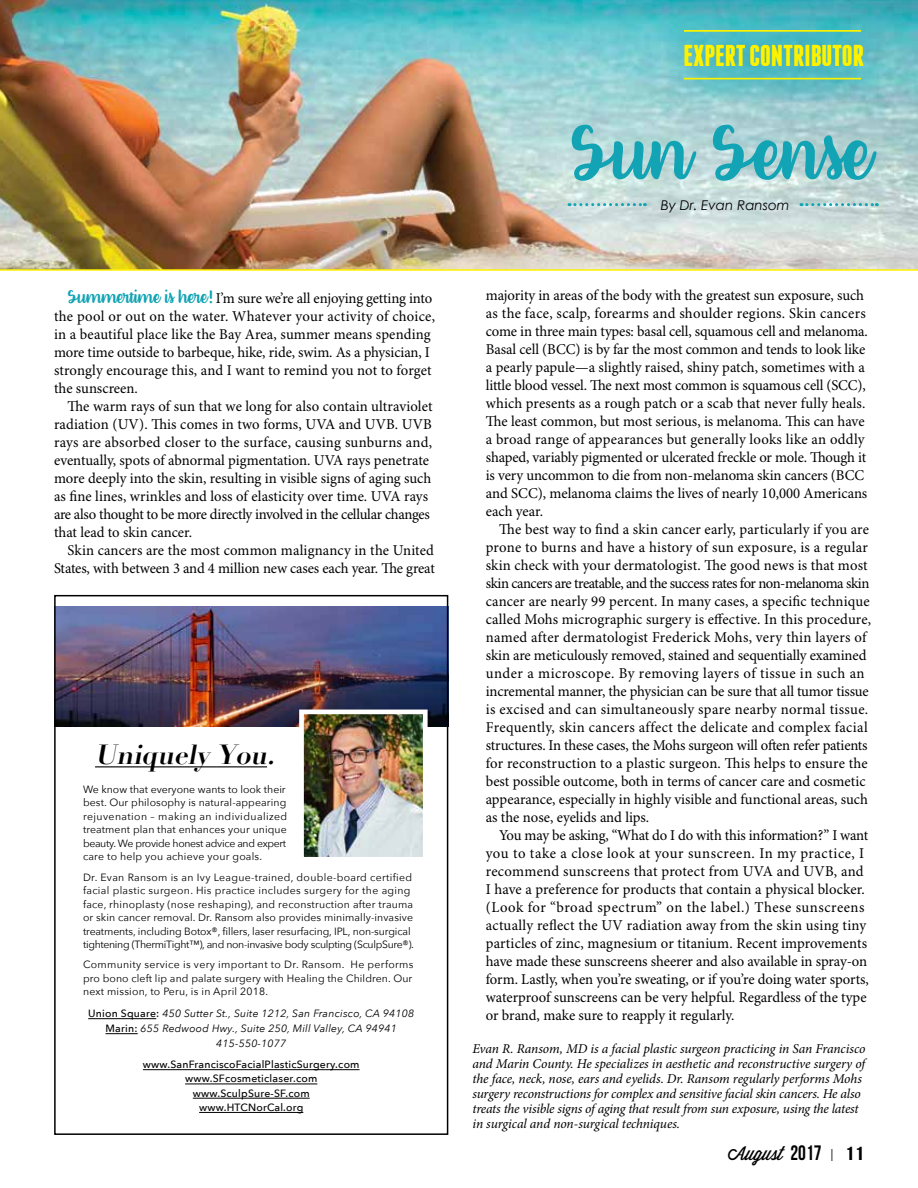
<style>
.page{position:relative;width:918px;height:1188px;background:#fff}
.page>*{position:absolute;margin:0;border:0;box-sizing:border-box;transform-origin:0 0}
.t1{font:75.6px "Better Phoenix Sample";color:#12a4b4}
.t2{font:700 30px "Franchise";color:#fff200}
.t3{font:italic 700 27px "Didot";color:#000}
.t4{font:19.2px "Wisdom Script AI";color:#000;scale:.93 1}
.t5{font:15px/18px "Minion Pro";color:#000}
.t6{font:italic 13.5px/15px "Minion Pro";letter-spacing:-.01em;color:#000}
.t7{font:italic 13.5px "Century Gothic";color:#000}
.t8{font:10.5px/13.5px "Avenir Next";letter-spacing:.01em;color:#000}
.t9{font:italic 10.5px/15px "Avenir Next";letter-spacing:.02em;color:#000;text-align:center}
.t10{font:500 10.5px/14.2px "Avenir Next";letter-spacing:.02em;color:#000;text-align:center}
.s1{font-family:"Better Phoenix Sample";font-size:18px;color:#12a4b4}
.s2{font-weight:500;font-style:normal}
.s3{font-family:"Bebas Neue";font-weight:700;font-size:20.85px}
.s4{font-family:"Minion Pro";font-size:12px}
.s5{font-family:"Bebas Neue";font-weight:700;font-size:18.9px}
</style>
<div class="page">
<img style="left:0;top:0;width:918px;height:269px">
<img style="left:57px;top:607px;width:388px;height:120px">
<img style="left:305px;top:716px;width:117px;height:140px">
<div style="left:299px;top:710px;width:129px;height:152px;border:5px solid #fff"></div>
<hr style="left:88px;top:1018px;width:68px;height:1px;background:#000">
<hr style="left:106px;top:1033px;width:32px;height:1px;background:#000">
<hr style="left:143px;top:1069px;width:217px;height:1px;background:#000">
<hr style="left:185px;top:1084px;width:132px;height:1px;background:#000">
<hr style="left:193px;top:1098px;width:117px;height:1px;background:#000">
<hr style="left:199px;top:1112px;width:104px;height:1px;background:#000">
<hr style="left:95px;top:766px;width:172px;height:1px;background:#000">
<div style="left:54px;top:595px;width:394px;height:540px;border:2px solid #000"></div>
<hr style="left:0;top:269px;width:918px;height:2px;background:#fff200">
<svg style="left:663px;top:17px;width:221px;height:86px;background:#5cbdc4"></svg>
<svg style="left:569px;top:203px;width:76px;height:3px"></svg>
<svg style="left:801px;top:203px;width:76px;height:3px"></svg>
<hr style="left:684px;top:78px;width:177px;height:1px;background:#fff200">
<hr style="left:684px;top:30px;width:177px;height:2px;background:#fff200">
<p class="t5" style="left:54px;top:290px;width:383px;text-indent:13px"><span class="s1">Summertime is here!</span> I’m sure we’re all enjoying getting into the pool or out on the water. Whatever your activity of choice, in a beautiful place like the Bay Area, summer means spending more time outside to barbeque, hike, ride, swim. As a physician, I strongly encourage this, and I want to remind you not to forget the sunscreen.</p>
<p class="t5" style="left:54px;top:398px;width:380px;text-indent:13px">The warm rays of sun that we long for also contain ultraviolet radiation (UV). This comes in two forms, UVA and UVB. UVB rays are absorbed closer to the surface, causing sunburns and, eventually, spots of abnormal pigmentation. UVA rays penetrate more deeply into the skin, resulting in visible signs of aging such as fine lines, wrinkles and loss of elasticity over time. UVA rays are also thought to be more directly involved in the cellular changes that lead to skin cancer.</p>
<p class="t5" style="left:54px;top:542px;width:382px;text-align:right">Skin cancers are the most common malignancy in the United<br>States, with between 3 and 4 million new cases each year. The great</p>
<h3 class="t3" style="left:95px;top:737px;width:187px">Uniquely You.</h3>
<p class="t8" style="left:83px;top:782px;width:206px">We know that everyone wants to look their best. Our philosophy is natural-appearing rejuvenation – making an individualized treatment plan that enhances your unique beauty. We provide honest advice and expert care to help you achieve your goals.</p>
<p class="t8" style="left:83px;top:870px;width:332px">Dr. Evan Ransom is an Ivy League-trained, double-board certified facial plastic surgeon. His practice includes surgery for the aging face, rhinoplasty (nose reshaping), and reconstruction after trauma or skin cancer removal. Dr. Ransom also provides minimally-invasive treatments, including Botox®, fillers, laser resurfacing, IPL, non-surgical tightening (ThermiTight™), and non-invasive body sculpting (SculpSure®).</p>
<p class="t8" style="left:83px;top:958px;width:332px;text-align:justify">Community service is very important to Dr. Ransom. He performs pro bono cleft lip and palate surgery with Healing the Children. Our next mission, to Peru, is in April 2018.</p>
<p class="t9" style="left:88px;top:1006px;width:328px"><span class="s2">Union Square:</span> 450 Sutter St., Suite 1212, San Francisco, CA 94108<br><span class="s2">Marin:</span> 655 Redwood Hwy., Suite 250, Mill Valley, CA 94941<br>415-550-1077</p>
<p class="t10" style="left:143px;top:1057px;width:218px">www.SanFranciscoFacialPlasticSurgery.com www.SFcosmeticlaser.com www.SculpSure-SF.com www.HTCNorCal.org</p>
<h2 class="t2" style="left:683px;top:42px;width:182px">EXPERT CONTRIBUTOR</h2>
<h1 class="t1" style="left:569px;top:119px;width:302px">Sun Sense</h1>
<p class="t7" style="left:661px;top:197px;width:130px">By Dr. Evan Ransom</p>
<p class="t5" style="left:486px;top:287px;width:384px">majority in areas of the body with the greatest sun exposure, such as the face, scalp, forearms and shoulder regions. Skin cancers come in three main types: basal cell, squamous cell and melanoma.<br>Basal cell (BCC) is by far the most common and tends to look like a pearly papule—a slightly raised, shiny patch, sometimes with a little blood vessel. The next most common is squamous cell (SCC), which presents as a rough patch or a scab that never fully heals.<br>The least common, but most serious, is melanoma. This can have a broad range of appearances but generally looks like an oddly shaped, variably pigmented or ulcerated freckle or mole. Though it is very uncommon to die from non-melanoma skin cancers (BCC and SCC), melanoma claims the lives of nearly 10,000 Americans each year.</p>
<p class="t5" style="left:486px;top:521px;width:387px;text-indent:14px">The best way to find a skin cancer early, particularly if you are prone to burns and have a history of sun exposure, is a regular skin check with your dermatologist. The good news is that most skin cancers are treatable, and the success rates for non-melanoma skin cancer are nearly 99 percent. In many cases, a specific technique called Mohs micrographic surgery is effective. In this procedure, named after dermatologist Frederick Mohs, very thin layers of skin are meticulously removed, stained and sequentially examined under a microscope. By removing layers of tissue in such an incremental manner, the physician can be sure that all tumor tissue is excised and can simultaneously spare nearby normal tissue.<br>Frequently, skin cancers affect the delicate and complex facial structures. In these cases, the Mohs surgeon will often refer patients for reconstruction to a plastic surgeon. This helps to ensure the best possible outcome, both in terms of cancer care and cosmetic appearance, especially in highly visible and functional areas, such as the nose, eyelids and lips.</p>
<p class="t5" style="left:486px;top:827px;width:385px;text-indent:13px">You may be asking, “What do I do with this information?” I want you to take a close look at your sunscreen. In my practice, I recommend sunscreens that protect from UVA and UVB, and I have a preference for products that contain a physical blocker. (Look for “broad spectrum” on the label.) These sunscreens actually reflect the UV radiation away from the skin using tiny particles of zinc, magnesium or titanium. Recent improvements have made these sunscreens sheerer and also available in spray-on form. Lastly, when you’re sweating, or if you’re doing water sports, waterproof sunscreens can be very helpful. Regardless of the type or brand, make sure to reapply it regularly.</p>
<p class="t6" style="left:472px;top:1041px;width:394px">Evan R. Ransom, MD is a facial plastic surgeon practicing in San Francisco and Marin County. He specializes in aesthetic and reconstructive surgery of the face, neck, nose, ears and eyelids. Dr. Ransom regularly performs Mohs surgery reconstructions for complex and sensitive facial skin cancers. He also treats the visible signs of aging that result from sun exposure, using the latest in surgical and non-surgical techniques.</p>
<p class="t4" style="left:728px;top:1138px;width:148px">August <span class="s3">2017</span> <span class="s4">|</span> <span class="s5">11</span></p>
</div>
